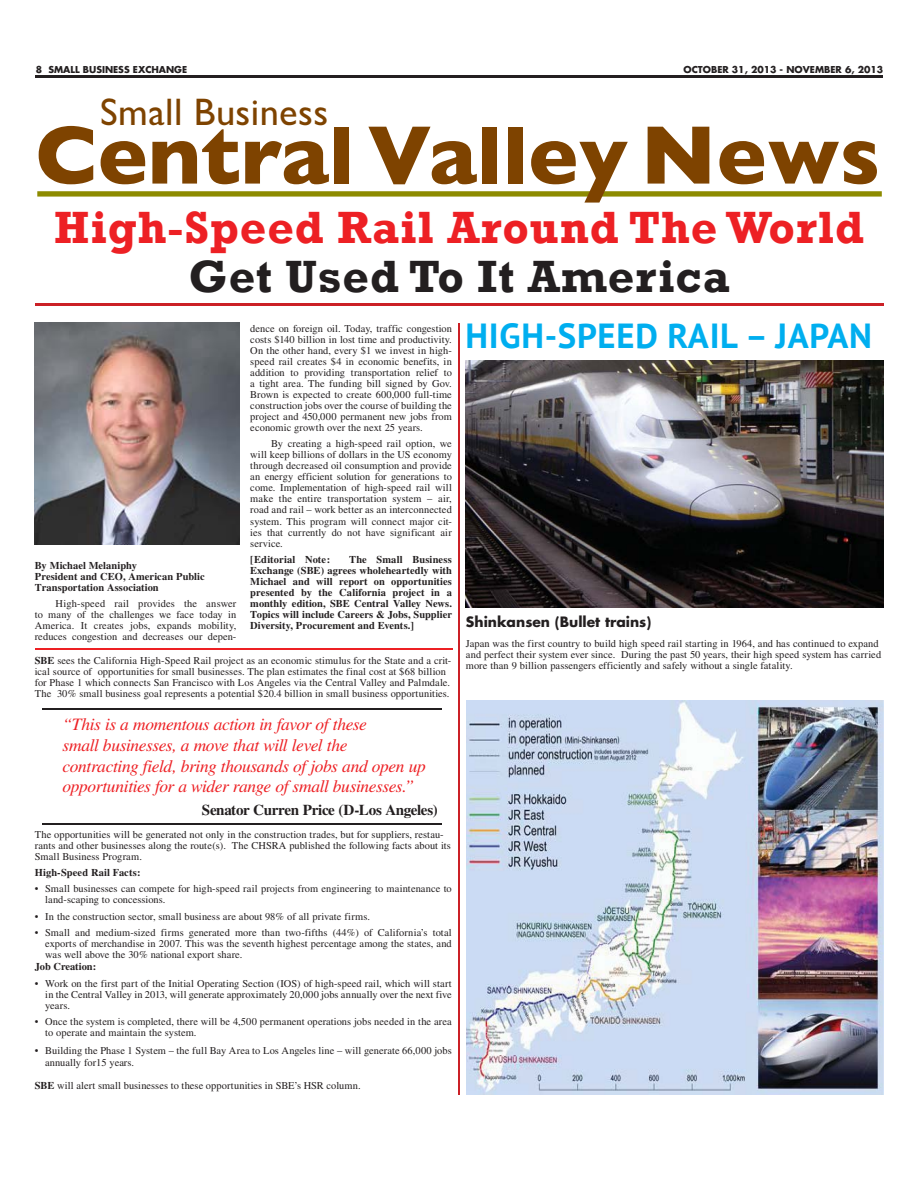
<style>
.page{position:relative;width:918px;height:1188px;background:#fff}
.page>*{position:absolute;margin:0;border:0;box-sizing:border-box;transform-origin:0 0}
.t1{font:700 84px "Gill Sans";color:#7e4300}
.t2{font:700 46.35px "Rockwell";letter-spacing:.02em;color:#ed2024}
.t3{font:700 46.35px "Rockwell";letter-spacing:.02em;color:#231f20}
.t4{font:38.55px "Gill Sans";letter-spacing:.01em;color:#7e4300}
.t5{font:700 34.8px "PT Sans";letter-spacing:.02em;color:#00aeef}
.t6{font:italic 17.4px/20.9px "Times";letter-spacing:-.02em;color:#ed2024}
.t7{font:700 15px "Times";letter-spacing:-.02em;color:#231f20}
.t8{font:700 13.95px "Futura";color:#231f20}
.t9{font:10.5px/10.9px "Times";letter-spacing:.005em;color:#231f20}
.t10{font:700 10.5px/10.9px "Times";letter-spacing:.005em;color:#231f20}
.t11{font:700 9.3px "Futura";color:#231f20}
.s1{font-weight:700}
</style>
<div class="page">
<hr style="left:36px;top:75px;width:847px;height:1px;background:#231f20">
<hr style="left:36px;top:76px;width:847px;height:2px;background:#231f20">
<hr style="left:458px;top:323px;width:1px;height:772px;background:#cb2026">
<div style="left:37px;top:191px;width:845px;height:6px;background:#8d8b00"></div>
<hr style="left:35px;top:304px;width:849px;height:2px;background:#cb2026">
<img style="left:466px;top:361px;width:417px;height:246px">
<img style="left:467px;top:700px;width:417px;height:395px">
<img style="left:35px;top:323px;width:205px;height:221px">
<hr style="left:35px;top:648px;width:417px;height:2px;background:#ed2024">
<hr style="left:42px;top:709px;width:399px;height:1px;background:#231f20">
<hr style="left:42px;top:824px;width:399px;height:1px;background:#231f20">
<p class="t11" style="left:36px;top:65px;width:153px">8 SMALL BUSINESS EXCHANGE</p>
<p class="t11" style="left:684px;top:65px;width:201px">OCTOBER 31, 2013 - NOVEMBER 6, 2013</p>
<h3 class="t4" style="left:100px;top:98px;width:229px">Small Business</h3>
<h1 class="t1" style="left:35px;top:126px;width:847px">Central Valley News</h1>
<h2 class="t2" style="left:54px;top:200px;width:811px">High-Speed Rail Around The World</h2>
<h2 class="t3" style="left:189px;top:248px;width:543px">Get Used To It America</h2>
<p class="t9" style="left:250px;top:324px;width:203px;text-align:justify">dence on foreign oil. Today, traffic congestion costs $140 billion in lost time and productivity.<br>On the other hand, every $1 we invest in high&shy;speed rail creates $4 in economic benefits, in addition to providing transportation relief to a tight area. The funding bill signed by Gov.<br>Brown is expected to create 600,000 full-time construction jobs over the course of building the project and 450,000 permanent new jobs from economic growth over the next 25 years.</p>
<p class="t9" style="left:250px;top:439px;width:203px;text-align:justify;text-indent:21px">By creating a high-speed rail option, we will keep billions of dollars in the US economy through decreased oil consumption and provide an energy efficient solution for generations to come. Implementation of high-speed rail will make the entire transportation system – air, road and rail – work better as an interconnected system. This program will connect major cit&shy;ies that currently do not have significant air service.</p>
<p class="t10" style="left:250px;top:555px;width:81px">[Editorial Note:</p>
<p class="t10" style="left:250px;top:555px;width:203px;text-align:justify;text-indent:99px">The Small Business Exchange (SBE) agrees wholeheartedly with Michael and will report on opportunities presented by the California project in a monthly edition, SBE Central Valley News.<br>Topics will include Careers &amp; Jobs, Supplier Diversity, Procurement and Events.]</p>
<p class="t9" style="left:35px;top:656px;width:418px"><span class="s1">SBE</span> sees the California High-Speed Rail project as an economic stimulus for the State and a crit&shy;ical source of opportunities for small businesses. The plan estimates the final cost at $68 billion for Phase 1 which connects San Francisco with Los Angeles via the Central Valley and Palmdale.<br>The 30% small business goal represents a potential $20.4 billion in small business opportunities.</p>
<p class="t10" style="left:35px;top:560px;width:172px">By Michael Melaniphy<br>President and CEO, American Public<br>Transportation Association</p>
<p class="t9" style="left:35px;top:599px;width:203px;text-align:justify;text-indent:21px">High-speed rail provides the answer to many of the challenges we face today in America. It creates jobs, expands mobility, reduces congestion and decreases our depen-</p>
<h3 class="t6" style="left:63px;top:715px;width:365px">“This is a momentous action in favor of these<br>small businesses, a move that will level the contracting field, bring thousands of jobs and open up opportunities for a wider range of small businesses.”</h3>
<h3 class="t7" style="left:202px;top:805px;width:238px">Senator Curren Price (D-Los Angeles)</h3>
<p class="t9" style="left:35px;top:830px;width:418px">The opportunities will be generated not only in the construction trades, but for suppliers, restau&shy;rants and other businesses along the route(s). The CHSRA published the following facts about its<br>Small Business Program.</p>
<p class="t10" style="left:35px;top:868px;width:107px">High-Speed Rail Facts:</p>
<p class="t9" style="left:45px;top:884px;width:408px;text-indent:-10px">• Small businesses can compete for high-speed rail projects from engineering to maintenance to land-scaping to concessions.</p>
<p class="t9" style="left:35px;top:912px;width:337px">• In the construction sector, small business are about 98% of all private firms.</p>
<p class="t9" style="left:45px;top:928px;width:408px;text-align:justify;text-indent:-10px">• Small and medium-sized firms generated more than two-fifths (44%) of California’s total exports of merchandise in 2007. This was the seventh highest percentage among the states, and was well above the 30% national export share.</p>
<p class="t10" style="left:35px;top:962px;width:63px">Job Creation:</p>
<p class="t9" style="left:45px;top:979px;width:408px;text-align:justify;text-indent:-10px">• Work on the first part of the Initial Operating Section (IOS) of high-speed rail, which will start in the Central Valley in 2013, will generate approximately 20,000 jobs annually over the next five years.</p>
<p class="t9" style="left:45px;top:1017px;width:408px;text-indent:-10px">• Once the system is completed, there will be 4,500 permanent operations jobs needed in the area to operate and maintain the system.</p>
<p class="t9" style="left:45px;top:1045px;width:408px;line-height:12.5px;text-indent:-10px">• Building the Phase 1 System – the full Bay Area to Los Angeles line – will generate 66,000 jobs annually for15 years.</p>
<p class="t9" style="left:35px;top:1081px;width:327px"><span class="s1">SBE</span> will alert small businesses to these opportunities in SBE’s HSR column.</p>
<h3 class="t5" style="left:466px;top:312px;width:408px">HIGH-SPEED RAIL – JAPAN</h3>
<h3 class="t8" style="left:466px;top:615px;width:187px">Shinkansen (Bullet trains)</h3>
<p class="t9" style="left:466px;top:639px;width:417px">Japan was the first country to build high speed rail starting in 1964, and has continued to expand and perfect their system ever since. During the past 50 years, their high speed system has carried more than 9 billion passengers efficiently and safely without a single fatality.</p>
</div>
